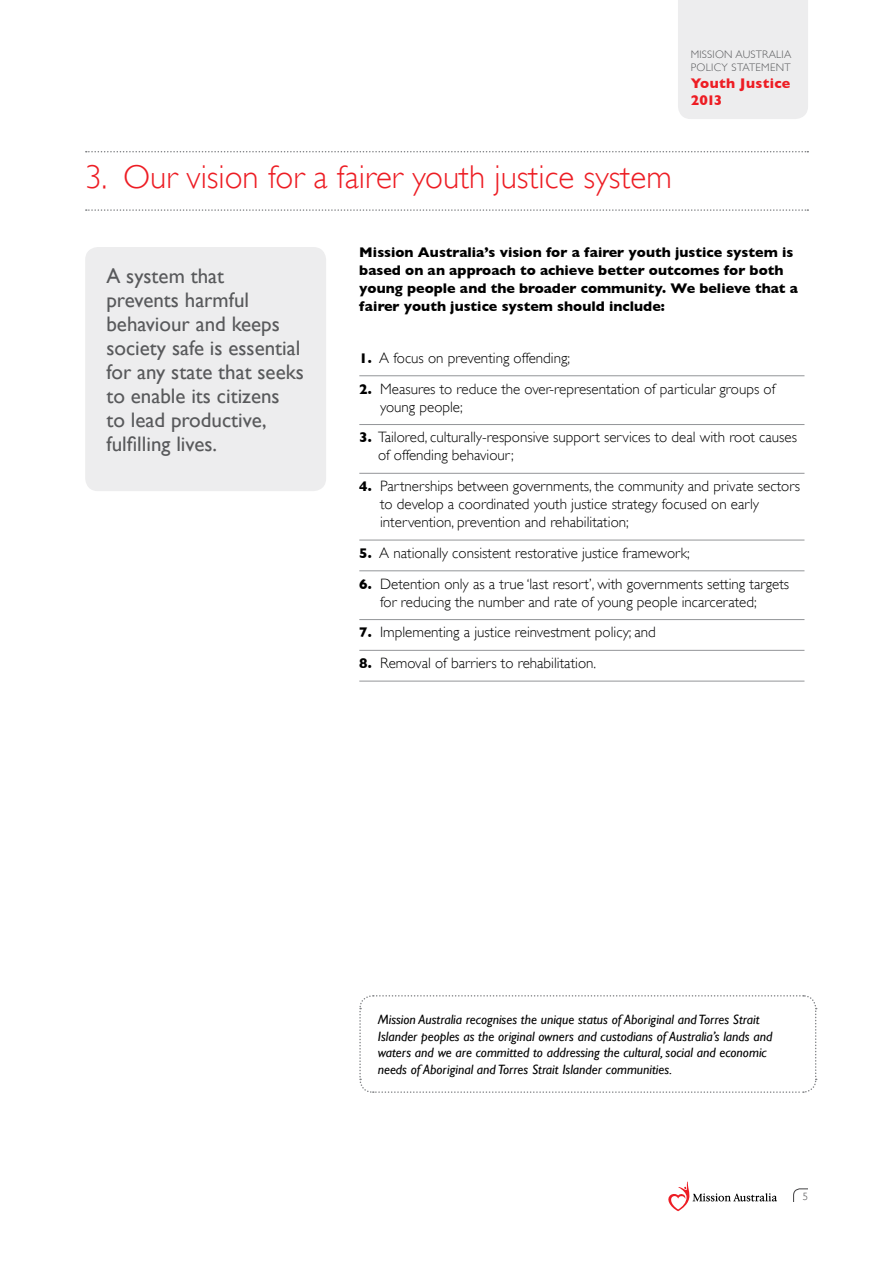
<style>
.page{position:relative;width:893px;height:1263px;background:#fff}
.page>*{position:absolute;margin:0;border:0;box-sizing:border-box;transform-origin:0 0}
.t1{font:300 33px "Gill Sans";color:#ed1d24}
.t2{font:21px/24px "Gill Sans";color:#58595b}
.t3{font:300 15px/18px "Gill Sans";color:#000}
.t4{font:700 14.25px/18px "Gill Sans";color:#000}
.t5{font:700 14.25px/17.1px "Gill Sans";letter-spacing:.02em;color:#ed1d24}
.t6{font:italic 13.5px/16.5px "Gill Sans";color:#000}
.t7{font:300 10.95px/13px "Gill Sans";letter-spacing:.02em;color:#58595b}
.t8{font:300 10.5px "Gill Sans";color:#414042}
.s1{font-weight:700;font-size:14.25px}
</style>
<div class="page">
<svg style="left:668px;top:1181px;width:109px;height:30px"></svg>
<div style="left:793px;top:1189px;width:25px;height:21px;border:1px solid #414042;border-radius:6px"></div>
<div style="left:786px;top:1202px;width:37px;height:11px;background:#fff"></div>
<div style="left:808px;top:1182px;width:25px;height:50px;background:#fff"></div>
<div style="left:678px;top:0;width:130px;height:119px;background:#ededee"></div>
<hr style="left:359px;top:375px;width:445px;height:1px;background:#939598">
<hr style="left:359px;top:424px;width:445px;height:1px;background:#939598">
<hr style="left:359px;top:473px;width:445px;height:1px;background:#939598">
<hr style="left:359px;top:540px;width:445px;height:1px;background:#939598">
<hr style="left:359px;top:570px;width:445px;height:1px;background:#939598">
<hr style="left:359px;top:619px;width:445px;height:1px;background:#939598">
<hr style="left:359px;top:650px;width:445px;height:1px;background:#939598">
<hr style="left:359px;top:681px;width:445px;height:1px;background:#939598">
<div style="left:85px;top:247px;width:241px;height:244px;background:#ededee;border-radius:13px"></div>
<svg style="left:86px;top:151px;width:722px;height:1px"></svg>
<svg style="left:86px;top:209px;width:722px;height:2px"></svg>
<svg style="left:359px;top:995px;width:458px;height:98px"></svg>
<p class="t7" style="left:691px;top:48px;width:102px">mission australia policy statement</p>
<p class="t5" style="left:691px;top:75px;width:101px">Youth Justice<br>2013</p>
<h1 class="t1" style="left:85px;top:158px;width:588px">3. Our vision for a fairer youth justice system</h1>
<h2 class="t2" style="left:106px;top:263px;width:199px">A system that<br>prevents harmful behaviour and keeps society safe is essential for any state that seeks to enable its citizens<br>to lead productive, fulfilling lives.</h2>
<p class="t4" style="left:359px;top:243px;width:440px">Mission Australia’s vision for a fairer youth justice system is based on an approach to achieve better outcomes for both young people and the broader community. We believe that a fairer youth justice system should include:</p>
<p class="t3" style="left:359px;top:349px;width:212px"><span class="s1">1.</span> A focus on preventing offending;</p>
<p class="t3" style="left:380px;top:380px;width:397px;text-indent:-21px"><span class="s1">2.</span> M easures to reduce the over-representation of particular groups of young people;</p>
<p class="t3" style="left:378px;top:428px;width:421px;text-indent:-19px"><span class="s1">3.</span> Tailored, culturally-responsive support services to deal with root causes of offending behaviour;</p>
<p class="t3" style="left:380px;top:477px;width:422px;text-indent:-21px"><span class="s1">4.</span> Partnerships between governments, the community and private sectors to develop a coordinated youth justice strategy focused on early intervention, prevention and rehabilitation;</p>
<p class="t3" style="left:359px;top:544px;width:332px"><span class="s1">5.</span> A nationally consistent restorative justice framework;</p>
<p class="t3" style="left:380px;top:575px;width:411px;text-indent:-21px"><span class="s1">6.</span> Detention only as a true ‘last resort’, with governments setting targets for reducing the number and rate of young people incarcerated;</p>
<p class="t3" style="left:359px;top:623px;width:298px"><span class="s1">7.</span> I mplementing a justice reinvestment policy; and</p>
<p class="t3" style="left:359px;top:654px;width:238px"><span class="s1">8.</span> Removal of barriers to rehabilitation.</p>
<p class="t6" style="left:378px;top:1011px;width:396px">Mission Australia recognises the unique status of Aboriginal and Torres Strait Islander peoples as the original owners and custodians of Australia’s lands and waters and we are committed to addressing the cultural, social and economic needs of Aboriginal and Torres Strait Islander communities.</p>
<p class="t8" style="left:803px;top:1191px;width:7px">5</p>
</div>
